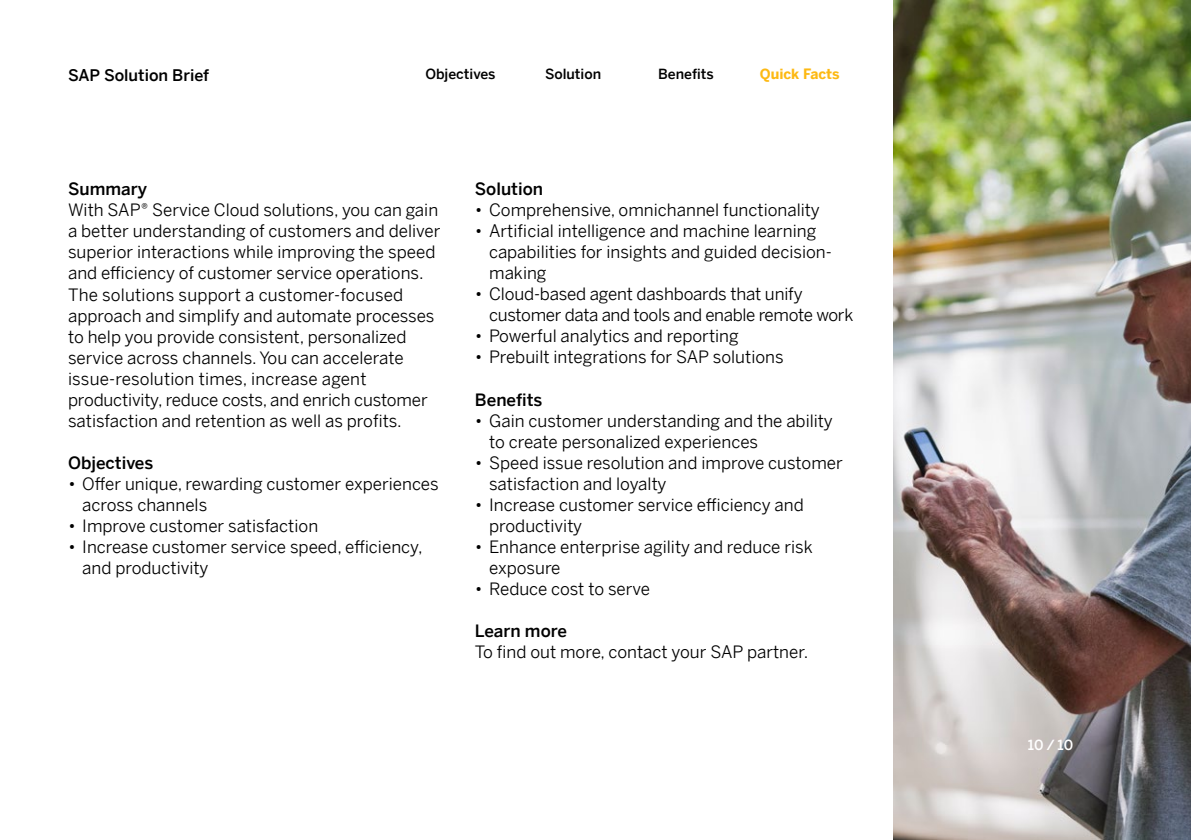
<style>
.page{position:relative;width:1191px;height:840px;background:#fff}
.page>*{position:absolute;margin:0;border:0;box-sizing:border-box;transform-origin:0 0}
.t1{font:17px/21px "Benton Sans";color:#000}
.t2{font:17px/21px "Benton Sans";letter-spacing:-.02em;color:#000}
.t3{font:500 17px "Benton Sans";color:#000}
.t4{font:500 16px "Benton Sans";color:#000}
.t5{font:500 14px "Benton Sans";color:#000}
.t6{font:700 14px "Benton Sans";color:#fdb913}
.t7{font:500 14px "Benton Sans";color:#fff}
.s1{font-weight:300}
</style>
<div class="page">
<img style="left:893px;top:0;width:298px;height:839px">
<p class="t4" style="left:68px;top:63px;width:143px">SAP Solution Brief</p>
<p class="t5" style="left:425px;top:64px;width:72px">Objectives</p>
<p class="t5" style="left:545px;top:64px;width:58px">Solution</p>
<p class="t5" style="left:658px;top:64px;width:57px">Benefits</p>
<p class="t6" style="left:760px;top:64px;width:81px">Quick Facts</p>
<p class="t3" style="left:68px;top:177px;width:81px">Summary</p>
<p class="t1" style="left:68px;top:199px;width:374px">With SAP® Service Cloud solutions, you can gain a better understanding of customers and deliver superior interactions while improving the speed and efficiency of customer service operations.<br>The solutions support a customer-focused approach and simplify and automate processes to help you provide consistent, personalized service across channels. You can accelerate issue-resolution times, increase agent productivity, reduce costs, and enrich customer satisfaction and retention as well as profits.</p>
<p class="t3" style="left:68px;top:450px;width:87px">Objectives</p>
<p class="t1" style="left:82px;top:472px;width:358px;text-indent:-14px"><span class="s1">•</span> Offer unique, rewarding customer experiences across channels</p>
<p class="t1" style="left:68px;top:513px;width:252px"><span class="s1">•</span> Improve customer satisfaction</p>
<p class="t1" style="left:82px;top:534px;width:342px;text-indent:-14px"><span class="s1">•</span> Increase customer service speed, efficiency, and productivity</p>
<p class="t3" style="left:475px;top:177px;width:70px">Solution</p>
<p class="t1" style="left:475px;top:198px;width:346px"><span class="s1">•</span> Comprehensive, omnichannel functionality</p>
<p class="t1" style="left:489px;top:219px;width:344px;text-indent:-14px"><span class="s1">•</span> Artificial intelligence and machine learning capabilities for insights and guided decision&shy;making</p>
<p class="t2" style="left:489px;top:282px;width:366px;text-indent:-14px"><span class="s1">•</span> Cloud-based agent dashboards that unify customer data and tools and enable remote work</p>
<p class="t1" style="left:475px;top:324px;width:265px"><span class="s1">•</span> Powerful analytics and reporting</p>
<p class="t1" style="left:475px;top:345px;width:310px"><span class="s1">•</span> Prebuilt integrations for SAP solutions</p>
<p class="t3" style="left:475px;top:387px;width:69px">Benefits</p>
<p class="t1" style="left:489px;top:408px;width:345px;text-indent:-14px"><span class="s1">•</span> Gain customer understanding and the ability to create personalized experiences</p>
<p class="t1" style="left:489px;top:450px;width:355px;text-indent:-14px"><span class="s1">•</span> Speed issue resolution and improve customer satisfaction and loyalty</p>
<p class="t1" style="left:489px;top:492px;width:316px;text-indent:-14px"><span class="s1">•</span> Increase customer service efficiency and productivity</p>
<p class="t1" style="left:489px;top:534px;width:325px;text-indent:-14px"><span class="s1">•</span> Enhance enterprise agility and reduce risk exposure</p>
<p class="t1" style="left:475px;top:576px;width:177px"><span class="s1">•</span> Reduce cost to serve</p>
<p class="t3" style="left:475px;top:618px;width:93px">Learn more</p>
<p class="t1" style="left:475px;top:639px;width:335px">To find out more, contact your SAP partner.</p>
<p class="t7" style="left:1028px;top:734px;width:47px">10 / 10</p>
</div>
